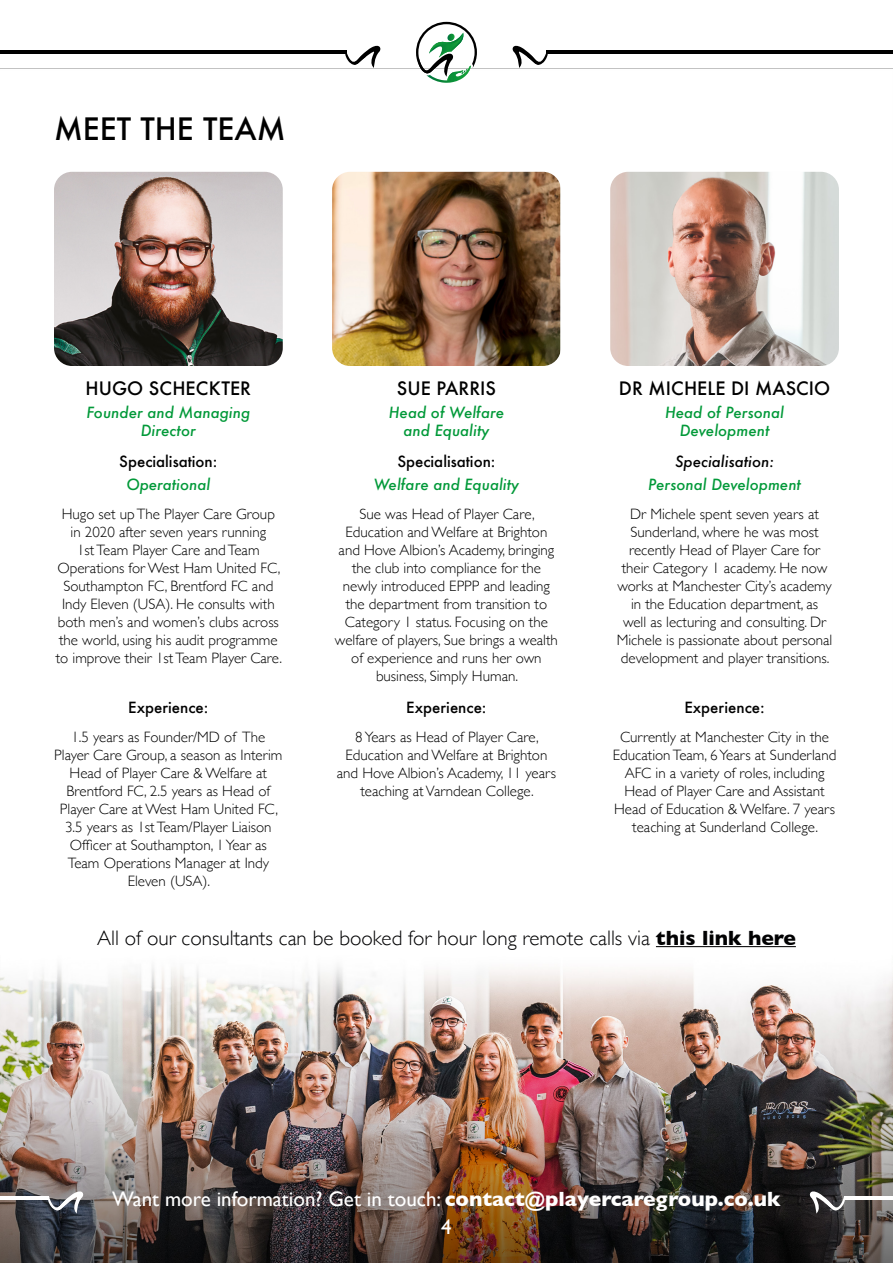
<style>
.page{position:relative;width:893px;height:1263px;background:#fff}
.page>*{position:absolute;margin:0;border:0;box-sizing:border-box;transform-origin:0 0}
.t1{font:500 30px "Futura";color:#000}
.t2{font:300 21px "Gill Sans";color:#020203}
.t3{font:21px/27.5px "Gill Sans";color:#fff;text-align:center}
.t4{font:500 18px "Futura";color:#000}
.t5{font:300 15px/18px "Gill Sans";color:#000;text-align:center}
.t6{font:italic 500 15px/18px "Futura";color:#029939;text-align:center}
.t7{font:500 15px "Futura";color:#000}
.t8{font:italic 500 15px "Futura";color:#000}
.s1{font-weight:700}
</style>
<div class="page">
<img style="left:0;top:68px;width:893px;height:1195px">
<hr style="left:0;top:51px;width:346px;height:3px;background:#000">
<svg style="left:345px;top:45px;width:36px;height:23px"></svg>
<hr style="left:547px;top:51px;width:346px;height:3px;background:#000">
<svg style="left:512px;top:45px;width:36px;height:23px"></svg>
<svg style="left:416px;top:22px;width:61px;height:61px"></svg>
<img style="left:54px;top:172px;width:229px;height:194px">
<img style="left:332px;top:172px;width:229px;height:194px">
<img style="left:610px;top:172px;width:229px;height:194px">
<hr style="left:656px;top:946px;width:140px;height:1px;background:#020203">
<hr style="left:0;top:1196px;width:49px;height:3px;background:#fff">
<svg style="left:48px;top:1188px;width:37px;height:25px"></svg>
<hr style="left:844px;top:1196px;width:49px;height:3px;background:#fff">
<svg style="left:808px;top:1188px;width:37px;height:25px"></svg>
<h1 class="t1" style="left:54px;top:108px;width:233px">MEET THE TEAM</h1>
<p class="t4" style="left:86px;top:376px;width:167px">HUGO SCHECKTER</p>
<p class="t6" style="left:87px;top:403px;width:165px">Founder and Managing<br>Director</p>
<p class="t7" style="left:119px;top:451px;width:100px">Specialisation:</p>
<p class="t6" style="left:126px;top:475px;width:86px">Operational</p>
<p class="t5" style="left:56px;top:504px;width:228px">Hugo set up The Player Care Group in 2020 after seven years running<br>1st Team Player Care and Team Operations for West Ham United FC, Southampton FC, Brentford FC and Indy Eleven (USA). He consults with both men’s and women’s clubs across the world, using his audit programme to improve their 1st Team Player Care.</p>
<p class="t7" style="left:128px;top:697px;width:82px">Experience:</p>
<p class="t5" style="left:54px;top:728px;width:230px">1.5 years as Founder/MD of The<br>Player Care Group, a season as Interim<br>Head of Player Care &amp; Welfare at<br>Brentford FC, 2.5 years as Head of<br>Player Care at West Ham United FC,<br>3.5 years as 1st Team/Player Liaison<br>Officer at Southampton, 1 Year as<br>Team Operations Manager at Indy<br>Eleven (USA).</p>
<p class="t4" style="left:397px;top:376px;width:101px">SUE PARRIS</p>
<p class="t6" style="left:389px;top:403px;width:117px">Head of Welfare and Equality</p>
<p class="t7" style="left:397px;top:451px;width:100px">Specialisation:</p>
<p class="t6" style="left:374px;top:475px;width:147px">Welfare and Equality</p>
<p class="t5" style="left:335px;top:504px;width:225px">Sue was Head of Player Care,<br>Education and Welfare at Brighton and Hove Albion’s Academy, bringing the club into compliance for the newly introduced EPPP and leading the department from transition to<br>Category 1 status. Focusing on the welfare of players, Sue brings a wealth of experience and runs her own business, Simply Human.</p>
<p class="t7" style="left:406px;top:697px;width:82px">Experience:</p>
<p class="t5" style="left:337px;top:728px;width:221px">8 Years as Head of Player Care,<br>Education and Welfare at Brighton and Hove Albion’s Academy, 11 years teaching at Varndean College.</p>
<p class="t4" style="left:619px;top:376px;width:213px">DR MICHELE DI MASCIO</p>
<p class="t6" style="left:665px;top:403px;width:120px">Head of Personal<br>Development</p>
<p class="t8" style="left:675px;top:451px;width:100px">Specialisation:</p>
<p class="t6" style="left:648px;top:475px;width:154px">Personal Development</p>
<p class="t5" style="left:617px;top:504px;width:217px">Dr Michele spent seven years at Sunderland, where he was most recently Head of Player Care for their Category 1 academy. He now works at Manchester City’s academy in the Education department, as<br>well as lecturing and consulting. Dr Michele is passionate about personal development and player transitions.</p>
<p class="t7" style="left:684px;top:697px;width:82px">Experience:</p>
<p class="t5" style="left:613px;top:728px;width:225px">Currently at Manchester City in the Education Team, 6 Years at Sunderland AFC in a variety of roles, including Head of Player Care and Assistant Head of Education &amp; Welfare. 7 years teaching at Sunderland College.</p>
<h2 class="t2" style="left:97px;top:921px;width:700px">All of our consultants can be booked for hour long remote calls via <span class="s1">this link here</span></h2>
<h2 class="t3" style="left:112px;top:1185px;width:670px">Want more information? Get in touch: <span class="s1">contact@playercaregroup.co.uk<br></span>4</h2>
</div>
